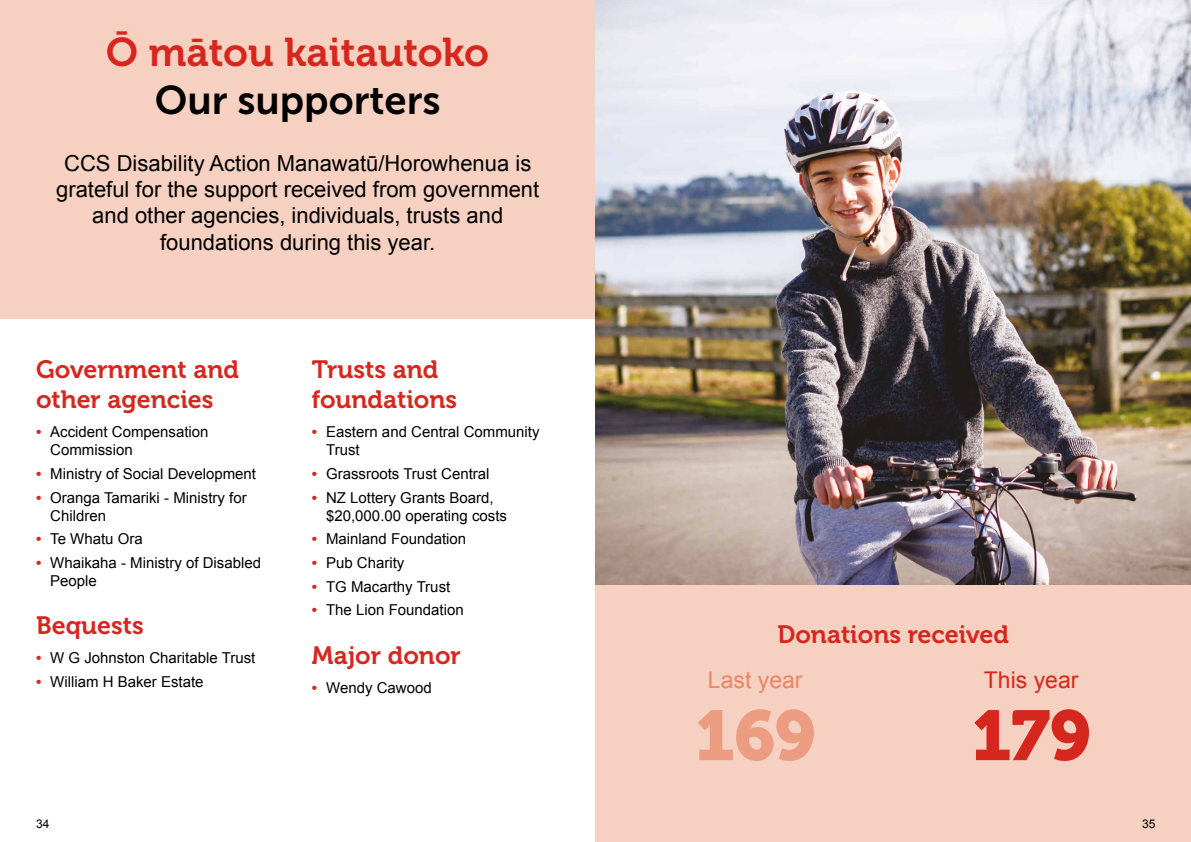
<style>
.page{position:relative;width:1191px;height:842px;background:#fff}
.page>*{position:absolute;margin:0;border:0;box-sizing:border-box;transform-origin:0 0}
.t1{font:70px "Museo 900";color:#ec9c81}
.t2{font:70px "Museo 900";color:#d6271f}
.t3{font:40px "Museo 700";color:#d6271f}
.t4{font:40px "Museo Sans 700";color:#000}
.t5{font:25px/30px "Museo 700";color:#d6271f}
.t6{font:23px "Arial";color:#e7866a}
.t7{font:23px "Arial";color:#d6271f}
.t8{font:22px/26.4px "Arial";color:#000;text-align:center}
.t9{font:15px/18px "Arial";color:#000}
.t10{font:12px "Arial";color:#000}
.s1{font-weight:700;color:#d6271f}
</style>
<div class="page">
<div style="left:595px;top:584px;width:596px;height:258px;background:#f6d0c0"></div>
<div style="left:0;top:0;width:595px;height:319px;background:#f6d0c0"></div>
<img style="left:595px;top:0;width:596px;height:584px">
<h2 class="t3" style="left:106px;top:30px;width:384px">Ō mātou kaitautoko</h2>
<h2 class="t4" style="left:155px;top:78px;width:287px">Our supporters</h2>
<h3 class="t8" style="left:56px;top:150px;width:484px">CCS Disability Action Manawatū/Horowhenua is grateful for the support received from government and other agencies, individuals, trusts and foundations during this year.</h3>
<h3 class="t5" style="left:36px;top:355px;width:204px">Government and other agencies</h3>
<p class="t9" style="left:50px;top:423px;width:160px;text-indent:-14px"><span class="s1">•</span> Accident Compensation<br>Commission</p>
<p class="t9" style="left:36px;top:465px;width:222px"><span class="s1">•</span> Ministry of Social Development</p>
<p class="t9" style="left:50px;top:489px;width:198px;text-indent:-14px"><span class="s1">•</span> Oranga Tamariki - Ministry for<br>Children</p>
<p class="t9" style="left:36px;top:530px;width:108px"><span class="s1">•</span> Te Whatu Ora</p>
<p class="t9" style="left:50px;top:554px;width:212px;text-indent:-14px"><span class="s1">•</span> Whaikaha - Ministry of Disabled<br>People</p>
<h3 class="t5" style="left:36px;top:611px;width:109px">Bequests</h3>
<p class="t9" style="left:36px;top:649px;width:221px"><span class="s1">•</span> W G Johnston Charitable Trust</p>
<p class="t9" style="left:36px;top:673px;width:169px"><span class="s1">•</span> William H Baker Estate</p>
<h3 class="t5" style="left:312px;top:355px;width:147px">Trusts and foundations</h3>
<p class="t9" style="left:326px;top:423px;width:215px;text-indent:-14px"><span class="s1">•</span> Eastern and Central Community<br>Trust</p>
<p class="t9" style="left:312px;top:465px;width:179px"><span class="s1">•</span> Grassroots Trust Central</p>
<p class="t9" style="left:326px;top:489px;width:182px;text-indent:-14px"><span class="s1">•</span> NZ Lottery Grants Board, $20,000.00 operating costs</p>
<p class="t9" style="left:312px;top:530px;width:156px"><span class="s1">•</span> Mainland Foundation</p>
<p class="t9" style="left:312px;top:554px;width:94px"><span class="s1">•</span> Pub Charity</p>
<p class="t9" style="left:312px;top:578px;width:140px"><span class="s1">•</span> TG Macarthy Trust</p>
<p class="t9" style="left:312px;top:601px;width:153px"><span class="s1">•</span> The Lion Foundation</p>
<h3 class="t5" style="left:312px;top:640px;width:150px">Major donor</h3>
<p class="t9" style="left:312px;top:679px;width:121px"><span class="s1">•</span> Wendy Cawood</p>
<h3 class="t5" style="left:777px;top:620px;width:233px">Donations received</h3>
<h3 class="t6" style="left:708px;top:665px;width:96px">Last year</h3>
<h3 class="t7" style="left:984px;top:665px;width:96px">This year</h3>
<h1 class="t1" style="left:695px;top:696px;width:122px">169</h1>
<h1 class="t2" style="left:971px;top:696px;width:121px">179</h1>
<p class="t10" style="left:36px;top:816px;width:15px">34</p>
<p class="t10" style="left:1142px;top:816px;width:15px">35</p>
</div>
